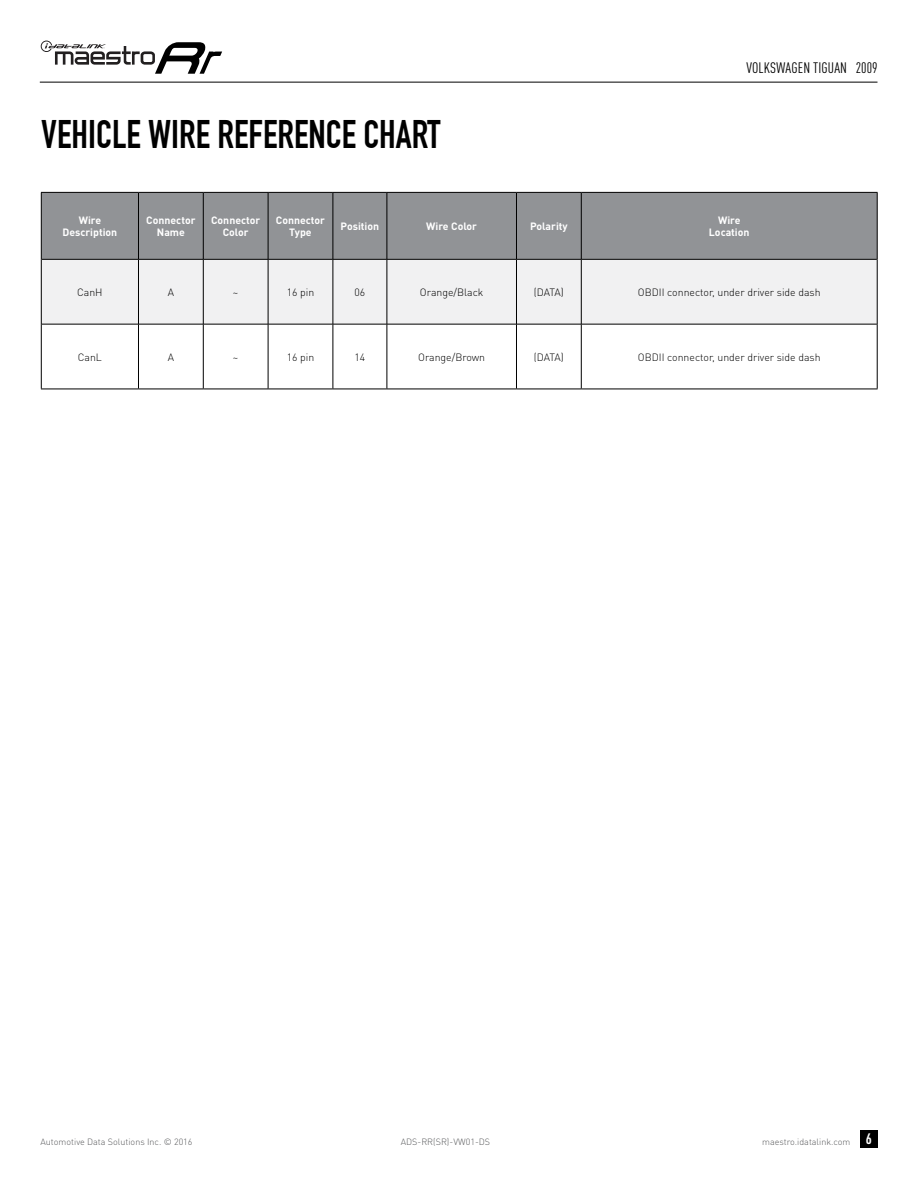
<style>
.page{position:relative;width:918px;height:1188px;background:#fff}
.page>*{position:absolute;margin:0;border:0;box-sizing:border-box;transform-origin:0 0}
.t1{font:700 39px "DIN Condensed";color:#000}
.t2{font:condensed 15px "DIN Pro";letter-spacing:.01em;color:#000}
.t3{font:700 condensed 15px "DIN Pro";color:#fff}
.t4{font:300 10.5px "DIN Pro";color:#000}
.t5{font:700 10.5px/12px "DIN Pro";color:#fff;text-align:center}
.t6{font:300 9px "DIN Pro";color:#58595b}
</style>
<div class="page">
<svg style="left:40px;top:40px;width:249px;height:42px"></svg>
<hr style="left:40px;top:82px;width:838px;height:1px;background:#000">
<div style="left:860px;top:1130px;width:18px;height:18px;background:#000"></div>
<div style="left:42px;top:193px;width:835px;height:66px;background:#919396"></div>
<div style="left:42px;top:260px;width:835px;height:64px;background:#f1f1f2"></div>
<hr style="left:138px;top:193px;width:1px;height:66px;background:#000">
<hr style="left:203px;top:193px;width:1px;height:66px;background:#000">
<hr style="left:268px;top:193px;width:1px;height:66px;background:#000">
<hr style="left:333px;top:193px;width:1px;height:66px;background:#000">
<hr style="left:387px;top:193px;width:1px;height:66px;background:#000">
<hr style="left:516px;top:193px;width:1px;height:66px;background:#000">
<hr style="left:581px;top:193px;width:1px;height:66px;background:#000">
<hr style="left:138px;top:260px;width:1px;height:64px;background:#000">
<hr style="left:203px;top:260px;width:1px;height:64px;background:#000">
<hr style="left:268px;top:260px;width:1px;height:64px;background:#000">
<hr style="left:333px;top:260px;width:1px;height:64px;background:#000">
<hr style="left:387px;top:260px;width:1px;height:64px;background:#000">
<hr style="left:516px;top:260px;width:1px;height:64px;background:#000">
<hr style="left:581px;top:260px;width:1px;height:64px;background:#000">
<hr style="left:42px;top:324px;width:96px;height:1px;background:#000">
<hr style="left:138px;top:324px;width:65px;height:1px;background:#000">
<hr style="left:138px;top:324px;width:1px;height:65px;background:#000">
<hr style="left:203px;top:324px;width:65px;height:1px;background:#000">
<hr style="left:203px;top:324px;width:1px;height:65px;background:#000">
<hr style="left:268px;top:324px;width:65px;height:1px;background:#000">
<hr style="left:268px;top:324px;width:1px;height:65px;background:#000">
<hr style="left:333px;top:324px;width:54px;height:1px;background:#000">
<hr style="left:333px;top:324px;width:1px;height:65px;background:#000">
<hr style="left:387px;top:324px;width:129px;height:1px;background:#000">
<hr style="left:387px;top:324px;width:1px;height:65px;background:#000">
<hr style="left:516px;top:324px;width:65px;height:1px;background:#000">
<hr style="left:516px;top:324px;width:1px;height:65px;background:#000">
<hr style="left:581px;top:324px;width:296px;height:1px;background:#000">
<hr style="left:581px;top:324px;width:1px;height:65px;background:#000">
<hr style="left:877px;top:193px;width:1px;height:66px;background:#000">
<hr style="left:41px;top:259px;width:1px;height:65px;background:#000">
<hr style="left:877px;top:259px;width:1px;height:65px;background:#000">
<hr style="left:41px;top:324px;width:1px;height:65px;background:#000">
<hr style="left:877px;top:324px;width:1px;height:65px;background:#000">
<hr style="left:41px;top:389px;width:97px;height:1px;background:#000">
<hr style="left:138px;top:389px;width:65px;height:1px;background:#000">
<hr style="left:203px;top:389px;width:65px;height:1px;background:#000">
<hr style="left:268px;top:389px;width:65px;height:1px;background:#000">
<hr style="left:333px;top:389px;width:54px;height:1px;background:#000">
<hr style="left:387px;top:389px;width:129px;height:1px;background:#000">
<hr style="left:516px;top:389px;width:65px;height:1px;background:#000">
<hr style="left:581px;top:389px;width:297px;height:1px;background:#000">
<hr style="left:41px;top:192px;width:97px;height:1px;background:#000">
<hr style="left:41px;top:193px;width:1px;height:66px;background:#000">
<hr style="left:138px;top:192px;width:65px;height:1px;background:#000">
<hr style="left:203px;top:192px;width:65px;height:1px;background:#000">
<hr style="left:268px;top:192px;width:65px;height:1px;background:#000">
<hr style="left:333px;top:192px;width:54px;height:1px;background:#000">
<hr style="left:387px;top:192px;width:129px;height:1px;background:#000">
<hr style="left:516px;top:192px;width:65px;height:1px;background:#000">
<hr style="left:581px;top:192px;width:297px;height:1px;background:#000">
<hr style="left:42px;top:259px;width:96px;height:1px;background:#000">
<hr style="left:138px;top:259px;width:65px;height:1px;background:#000">
<hr style="left:203px;top:259px;width:65px;height:1px;background:#000">
<hr style="left:268px;top:259px;width:65px;height:1px;background:#000">
<hr style="left:333px;top:259px;width:54px;height:1px;background:#000">
<hr style="left:387px;top:259px;width:129px;height:1px;background:#000">
<hr style="left:516px;top:259px;width:65px;height:1px;background:#000">
<hr style="left:581px;top:259px;width:296px;height:1px;background:#000">
<h1 class="t1" style="left:41px;top:111px;width:401px">VEHICLE WIRE REFERENCE CHART</h1>
<h2 class="t2" style="left:746px;top:57px;width:133px">VOLKSWAGEN TIGUAN 2009</h2>
<p class="t5" style="left:62px;top:214px;width:56px">Wire<br>Description</p>
<p class="t5" style="left:146px;top:214px;width:51px">Connector<br>Name</p>
<p class="t5" style="left:211px;top:214px;width:51px">Connector<br>Color</p>
<p class="t5" style="left:276px;top:214px;width:51px">Connector<br>Type</p>
<p class="t5" style="left:341px;top:220px;width:40px">Position</p>
<p class="t5" style="left:426px;top:220px;width:52px">Wire Color</p>
<p class="t5" style="left:530px;top:220px;width:39px">Polarity</p>
<p class="t5" style="left:709px;top:214px;width:42px">Wire<br>Location</p>
<p class="t4" style="left:77px;top:285px;width:27px">CanH</p>
<p class="t4" style="left:168px;top:285px;width:8px">A</p>
<p class="t4" style="left:233px;top:285px;width:7px">~</p>
<p class="t4" style="left:287px;top:285px;width:29px">16 pin</p>
<p class="t4" style="left:354px;top:285px;width:12px">06</p>
<p class="t4" style="left:420px;top:285px;width:65px">Orange/Black</p>
<p class="t4" style="left:534px;top:285px;width:32px">(DATA)</p>
<p class="t4" style="left:638px;top:285px;width:184px">OBDII connector, under driver side dash</p>
<p class="t4" style="left:78px;top:350px;width:26px">CanL</p>
<p class="t4" style="left:168px;top:350px;width:8px">A</p>
<p class="t4" style="left:233px;top:350px;width:7px">~</p>
<p class="t4" style="left:287px;top:350px;width:29px">16 pin</p>
<p class="t4" style="left:354px;top:350px;width:12px">14</p>
<p class="t4" style="left:418px;top:350px;width:68px">Orange/Brown</p>
<p class="t4" style="left:534px;top:350px;width:32px">(DATA)</p>
<p class="t4" style="left:638px;top:350px;width:184px">OBDII connector, under driver side dash</p>
<p class="t6" style="left:40px;top:1135px;width:154px">Automotive Data Solutions Inc. © 2016</p>
<h2 class="t3" style="left:866px;top:1128px;width:8px">6</h2>
<p class="t6" style="left:401px;top:1135px;width:91px">ADS-RR(SR)-VW01-DS</p>
<p class="t6" style="left:762px;top:1135px;width:90px">maestro.idatalink.com</p>
</div>
